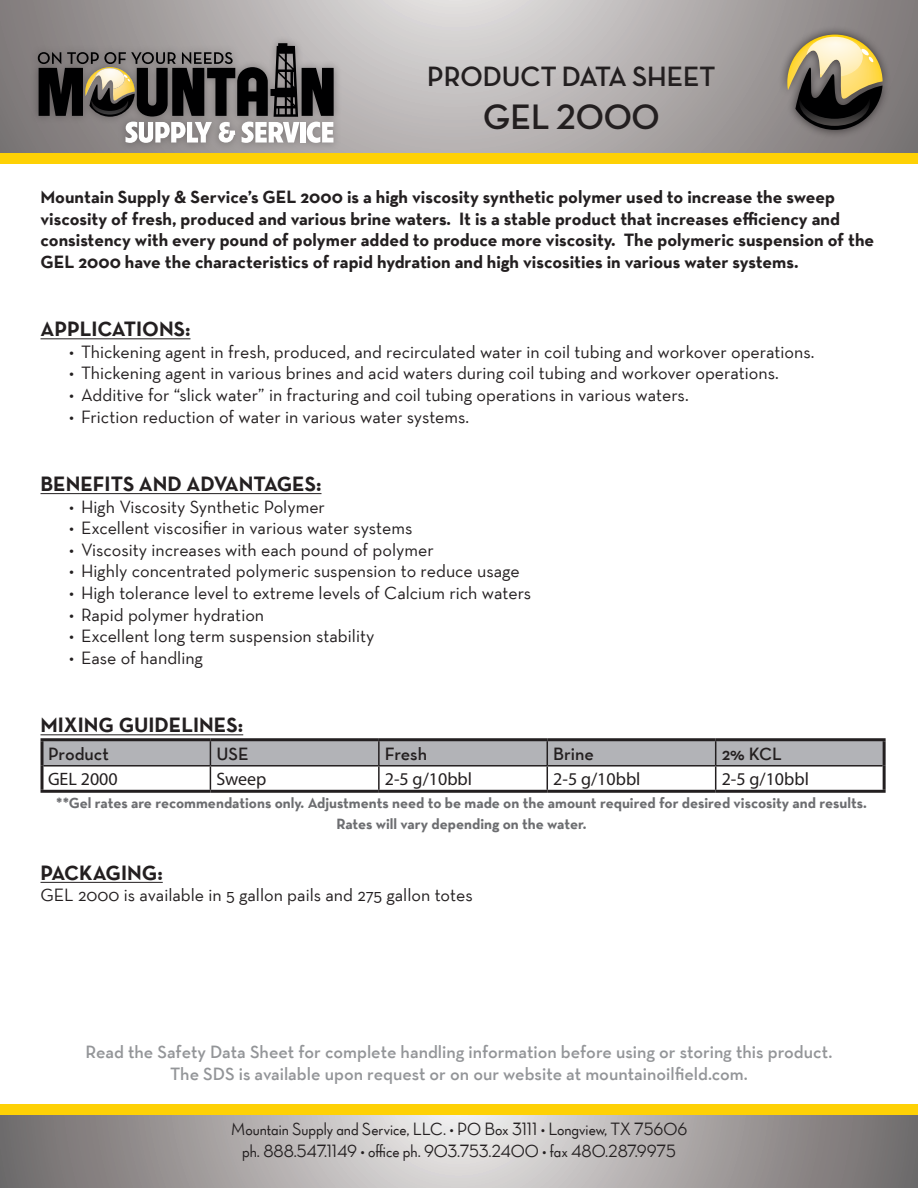
<style>
.page{position:relative;width:918px;height:1188px;background:#fff}
.page>*{position:absolute;margin:0;border:0;box-sizing:border-box;transform-origin:0 0}
.t1{font:36px "Neutraface Display Bold Alt";color:#231f20}
.t2{font:28.5px "Neutraface Display Bold Alt";color:#231f20}
.t3{font:700 21px "Neutraface Text TT";color:#231f20}
.t4{font:18px "Neutraface Text TT";color:#231f20}
.t5{font:700 18px/21.6px "Neutraface Text TT";color:#231f20}
.t6{font:600 18px/21.6px "Neutraface Text TT";color:#939598;text-align:center}
.t7{font:18px/21.6px "Neutraface Display TT Medium Alt";color:#231f20;text-align:center}
.t8{font:18px "Myriad Pro";color:#231f20}
.t9{font:600 18px "Neutraface Text TT";color:#231f20}
.t10{font:700 15px/21.6px "Neutraface Text TT";color:#6c6d70;text-align:center}
</style>
<div class="page">
<svg style="left:0;top:0;width:918px;height:153px"></svg>
<div style="left:30px;top:35px;width:312px;height:116px;background:#231f20;opacity:.35"></div>
<svg style="left:38px;top:43px;width:296px;height:100px"></svg>
<div style="left:778px;top:26px;width:113px;height:113px;background:#231f20;opacity:.75"></div>
<svg style="left:787px;top:35px;width:96px;height:95px"></svg>
<svg style="left:0;top:1115px;width:918px;height:73px"></svg>
<div style="left:0;top:153px;width:918px;height:11px;background:#fed105"></div>
<div style="left:0;top:1105px;width:918px;height:10px;background:#fed105"></div>
<hr style="left:40px;top:339px;width:151px;height:1px;background:#231f20">
<hr style="left:40px;top:493px;width:281px;height:1px;background:#231f20">
<hr style="left:40px;top:735px;width:203px;height:1px;background:#231f20">
<hr style="left:40px;top:882px;width:123px;height:1px;background:#231f20">
<svg style="left:44px;top:741px;width:839px;height:49px"></svg>
<hr style="left:40px;top:738px;width:170px;height:3px;background:#231f20">
<svg style="left:40px;top:741px;width:4px;height:25px"></svg>
<hr style="left:210px;top:738px;width:169px;height:3px;background:#231f20">
<hr style="left:379px;top:738px;width:168px;height:3px;background:#231f20">
<hr style="left:547px;top:738px;width:169px;height:3px;background:#231f20">
<hr style="left:716px;top:738px;width:170px;height:3px;background:#231f20">
<hr style="left:883px;top:741px;width:3px;height:25px;background:#231f20">
<svg style="left:40px;top:766px;width:4px;height:24px"></svg>
<hr style="left:883px;top:766px;width:3px;height:24px;background:#231f20">
<hr style="left:40px;top:790px;width:170px;height:3px;background:#231f20">
<hr style="left:210px;top:790px;width:169px;height:3px;background:#231f20">
<hr style="left:379px;top:790px;width:168px;height:3px;background:#231f20">
<hr style="left:547px;top:790px;width:169px;height:3px;background:#231f20">
<hr style="left:716px;top:790px;width:170px;height:3px;background:#231f20">
<h2 class="t2" style="left:427px;top:60px;width:290px">PRODUCT DATA SHEET</h2>
<h1 class="t1" style="left:483px;top:97px;width:178px">GEL 2000</h1>
<p class="t5" style="left:40px;top:186px;width:835px">Mountain Supply &amp; Service’s GEL 2000 is a high viscosity synthetic polymer used to increase the sweep viscosity of fresh, produced and various brine waters. It is a stable product that increases efficiency and consistency with every pound of polymer added to produce more viscosity. The polymeric suspension of the GEL 2000 have the characteristics of rapid hydration and high viscosities in various water systems.</p>
<p class="t3" style="left:40px;top:316px;width:152px">APPLICATIONS:</p>
<p class="t4" style="left:69px;top:340px;width:747px">• Thickening agent in fresh, produced, and recirculated water in coil tubing and workover operations.</p>
<p class="t4" style="left:69px;top:362px;width:711px">• Thickening agent in various brines and acid waters during coil tubing and workover operations.</p>
<p class="t4" style="left:69px;top:384px;width:621px">• Additive for “slick water” in fracturing and coil tubing operations in various waters.</p>
<p class="t4" style="left:69px;top:405px;width:402px">• Friction reduction of water in various water systems.</p>
<p class="t3" style="left:40px;top:470px;width:282px">BENEFITS AND ADVANTAGES:</p>
<p class="t4" style="left:69px;top:495px;width:258px">• High Viscosity Synthetic Polymer</p>
<p class="t4" style="left:69px;top:517px;width:345px">• Excellent viscosifier in various water systems</p>
<p class="t4" style="left:69px;top:538px;width:366px">• Viscosity increases with each pound of polymer</p>
<p class="t4" style="left:69px;top:560px;width:452px">• Highly concentrated polymeric suspension to reduce usage</p>
<p class="t4" style="left:69px;top:582px;width:464px">• High tolerance level to extreme levels of Calcium rich waters</p>
<p class="t4" style="left:69px;top:603px;width:197px">• Rapid polymer hydration</p>
<p class="t4" style="left:69px;top:625px;width:307px">• Excellent long term suspension stability</p>
<p class="t4" style="left:69px;top:646px;width:136px">• Ease of handling</p>
<p class="t3" style="left:40px;top:712px;width:204px">MIXING GUIDELINES:</p>
<p class="t9" style="left:48px;top:742px;width:63px">Product</p>
<p class="t9" style="left:216px;top:742px;width:34px">USE</p>
<p class="t9" style="left:385px;top:742px;width:44px">Fresh</p>
<p class="t9" style="left:553px;top:742px;width:42px">Brine</p>
<p class="t9" style="left:722px;top:742px;width:62px">2% KCL</p>
<p class="t8" style="left:48px;top:768px;width:71px">GEL 2000</p>
<p class="t8" style="left:216px;top:768px;width:52px">Sweep</p>
<p class="t8" style="left:385px;top:768px;width:89px">2-5 g/10bbl</p>
<p class="t8" style="left:553px;top:768px;width:89px">2-5 g/10bbl</p>
<p class="t8" style="left:722px;top:768px;width:89px">2-5 g/10bbl</p>
<p class="t10" style="left:56px;top:792px;width:812px">**Gel rates are recommendations only. Adjustments need to be made on the amount required for desired viscosity and results.<br>Rates will vary depending on the water.</p>
<p class="t3" style="left:40px;top:859px;width:124px">PACKAGING:</p>
<p class="t4" style="left:40px;top:884px;width:434px">GEL 2000 is available in 5 gallon pails and 275 gallon totes</p>
<p class="t6" style="left:86px;top:1041px;width:748px">Read the Safety Data Sheet for complete handling information before using or storing this product.<br>The SDS is available upon request or on our website at mountainoilfield.com.</p>
<p class="t7" style="left:231px;top:1118px;width:458px">Mountain Supply and Service, LLC. • PO Box 3111 • Longview, TX 75606 ph. 888.547.1149 • office ph. 903.753.2400 • fax 480.287.9975</p>
</div>
